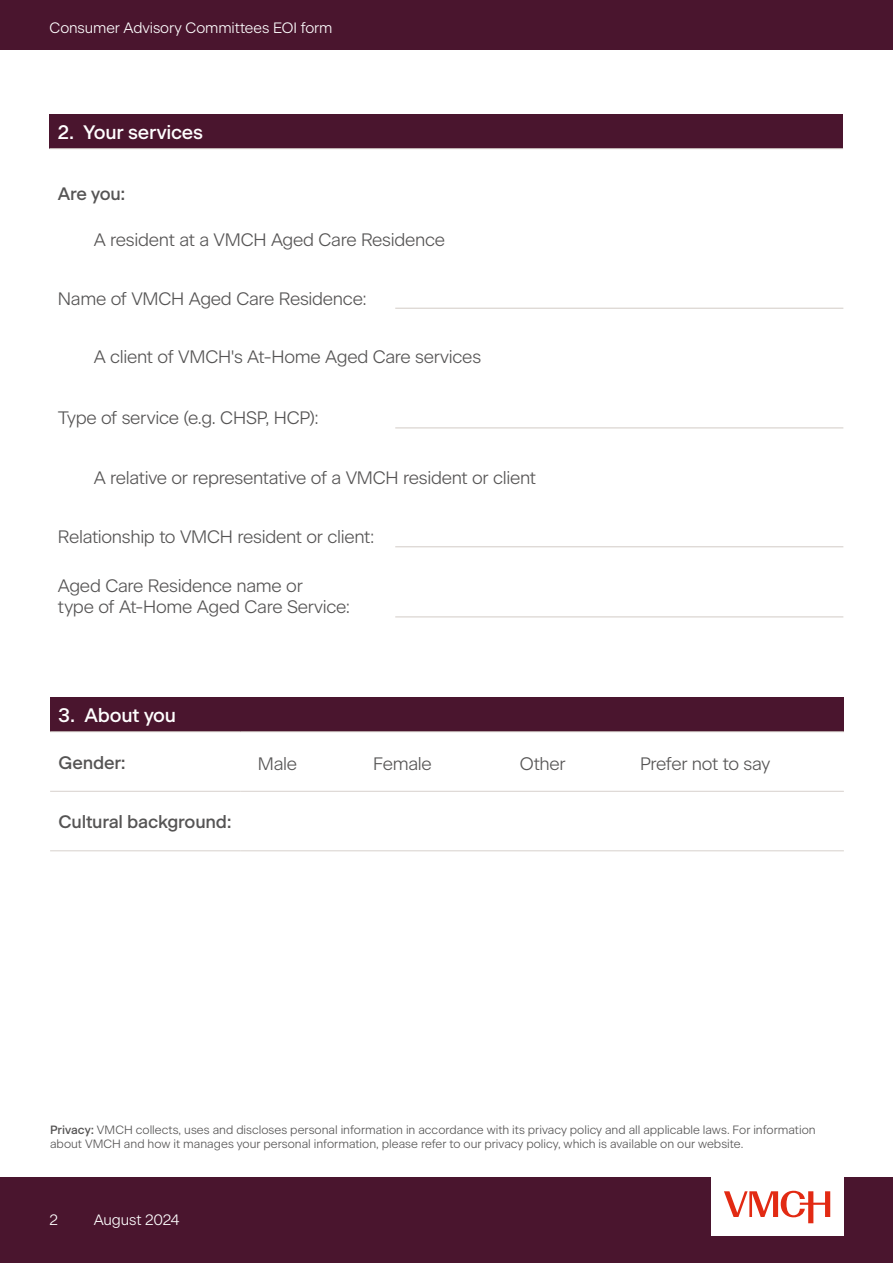
<style>
.page{position:relative;width:893px;height:1263px;background:#fff}
.page>*{position:absolute;margin:0;border:0;box-sizing:border-box;transform-origin:0 0}
.t1{font:500 19.5px "Beausite Classic";letter-spacing:-.01em;color:#fff}
.t2{font:300 18px/21.6px "Beausite Classic";letter-spacing:-.015em;color:#555454}
.t3{font:500 18px "Beausite Classic";letter-spacing:-.015em;color:#555454}
.t4{font:300 15px "Beausite Classic";letter-spacing:-.01em;color:#fff}
.t5{font:300 12px/14.4px "Beausite Classic";color:#555454}
.s1{font-weight:500}
</style>
<div class="page">
<div style="left:0;top:1177px;width:893px;height:86px;background:#4a152e"></div>
<div style="left:711px;top:1149px;width:132px;height:87px;background:#fff"></div>
<div style="left:0;top:0;width:893px;height:50px;background:#4a152e"></div>
<svg style="left:724px;top:1191px;width:106px;height:32px"></svg>
<div style="left:49px;top:114px;width:794px;height:35px;background:#4a152e"></div>
<hr style="left:49px;top:148px;width:794px;height:1px;background:#d7d1cc">
<hr style="left:395px;top:308px;width:448px;height:1px;background:#d7d1cc">
<hr style="left:395px;top:546px;width:448px;height:1px;background:#d7d1cc">
<hr style="left:395px;top:616px;width:448px;height:1px;background:#d7d1cc">
<hr style="left:395px;top:427px;width:448px;height:1px;background:#d7d1cc">
<div style="left:50px;top:697px;width:794px;height:35px;background:#4a152e"></div>
<hr style="left:50px;top:731px;width:190px;height:1px;background:#d7d1cc">
<hr style="left:240px;top:731px;width:604px;height:1px;background:#d7d1cc">
<hr style="left:50px;top:791px;width:190px;height:1px;background:#d7d1cc">
<hr style="left:240px;top:791px;width:604px;height:1px;background:#d7d1cc">
<hr style="left:50px;top:850px;width:190px;height:1px;background:#d7d1cc">
<hr style="left:240px;top:850px;width:604px;height:1px;background:#d7d1cc">
<p class="t4" style="left:50px;top:16px;width:284px">Consumer Advisory Committees EOI form</p>
<p class="t1" style="left:58px;top:118px;width:147px">2. Your services</p>
<p class="t3" style="left:58px;top:180px;width:69px">Are you:</p>
<p class="t2" style="left:94px;top:227px;width:353px">A resident at a VMCH Aged Care Residence</p>
<p class="t2" style="left:58px;top:286px;width:310px">Name of VMCH Aged Care Residence:</p>
<p class="t2" style="left:94px;top:344px;width:389px">A client of VMCH's At-Home Aged Care services</p>
<p class="t2" style="left:58px;top:405px;width:262px">Type of service (e.g. CHSP, HCP):</p>
<p class="t2" style="left:94px;top:465px;width:444px">A relative or representative of a VMCH resident or client</p>
<p class="t2" style="left:58px;top:524px;width:318px">Relationship to VMCH resident or client:</p>
<p class="t2" style="left:58px;top:573px;width:294px">Aged Care Residence name or<br>type of At-Home Aged Care Service:</p>
<p class="t1" style="left:59px;top:701px;width:119px">3. About you</p>
<p class="t3" style="left:59px;top:749px;width:69px">Gender:</p>
<p class="t3" style="left:59px;top:808px;width:175px">Cultural background:</p>
<p class="t2" style="left:258px;top:751px;width:41px">Male</p>
<p class="t2" style="left:373px;top:751px;width:60px">Female</p>
<p class="t2" style="left:520px;top:751px;width:47px">Other</p>
<p class="t2" style="left:640px;top:751px;width:132px">Prefer not to say</p>
<p class="t5" style="left:50px;top:1121px;width:767px"><span class="s1">Privacy:</span> VMCH collects, uses and discloses personal information in accordance with its privacy policy and all applicable laws. For information about VMCH and how it manages your personal information, please refer to our privacy policy, which is available on our website.</p>
<p class="t4" style="left:50px;top:1209px;width:10px">2</p>
<p class="t4" style="left:94px;top:1209px;width:87px">August 2024</p>
</div>
